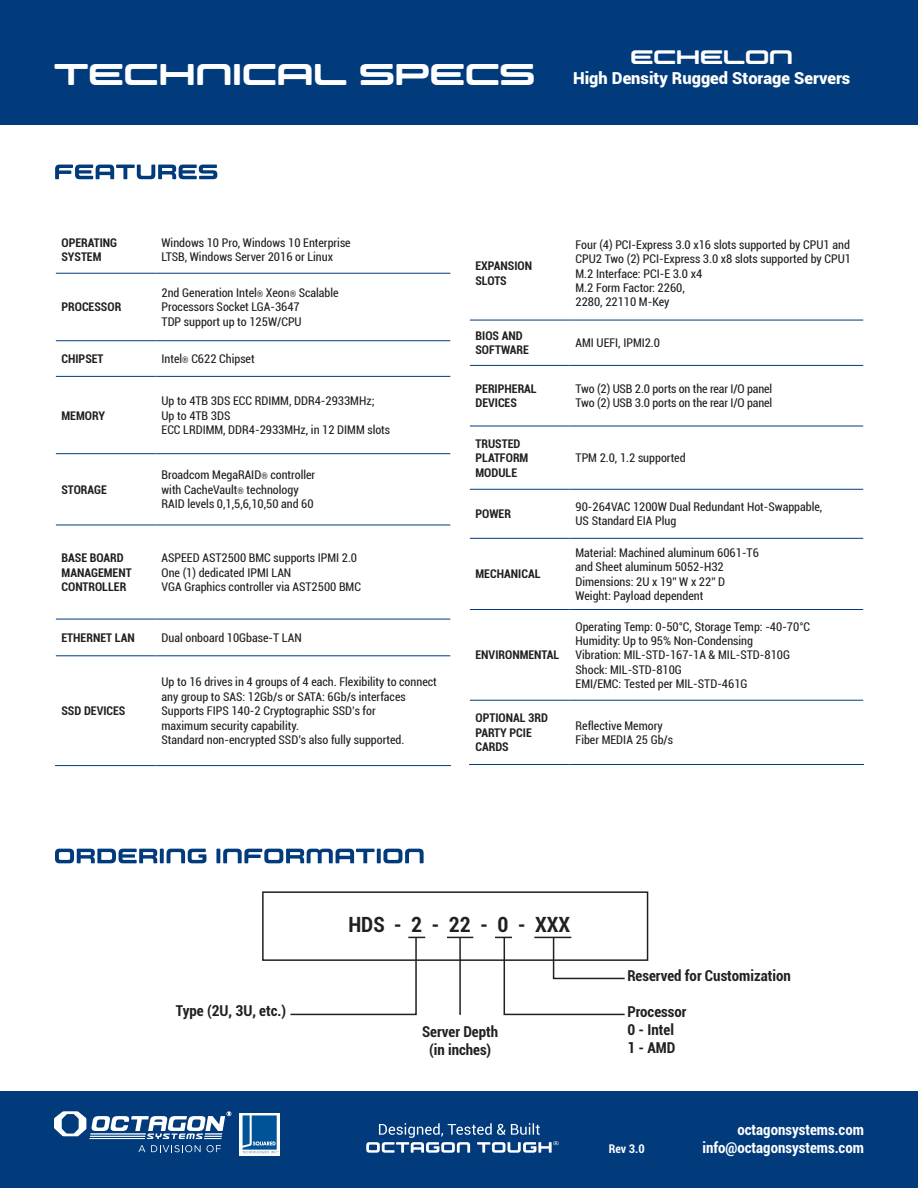
<style>
.page{position:relative;width:918px;height:1188px;background:#fff}
.page>*{position:absolute;margin:0;border:0;box-sizing:border-box;transform-origin:0 0}
.t1{font:30px "Controller Ext W01 Five";letter-spacing:.01em;color:#fff}
.t2{font:700 condensed 21px "Roboto";color:#231f20}
.t3{font:19.5px "Controller Ext W01 Five";letter-spacing:.01em;color:#fff}
.t4{font:900 16.5px "Roboto";color:#fff}
.t5{font:700 condensed 15px/18px "Roboto";color:#231f20;text-align:center}
.t6{font:700 condensed 15px/18px "Roboto";color:#fff;text-align:right}
.t7{font:condensed 12px/14.4px "Roboto";color:#231f20}
.t8{font:700 condensed 12px/14.4px "Roboto";color:#231f20}
.t9{font:700 condensed 12px "Roboto";color:#fff}
.s1{font-size:9px}
</style>
<div class="page">
<div style="left:0;top:0;width:918px;height:125px;background:#013b7c"></div>
<div style="left:0;top:1091px;width:918px;height:97px;background:#013b7c"></div>
<svg style="left:366px;top:1123px;width:192px;height:30px"></svg>
<svg style="left:138px;top:1145px;width:63px;height:7px"></svg>
<svg style="left:207px;top:1145px;width:14px;height:7px"></svg>
<svg style="left:54px;top:1111px;width:177px;height:28px"></svg>
<svg style="left:240px;top:1113px;width:40px;height:43px"></svg>
<svg style="left:243px;top:1115px;width:35px;height:38px"></svg>
<svg style="left:55px;top:165px;width:162px;height:14px"></svg>
<svg style="left:55px;top:849px;width:369px;height:14px"></svg>
<div style="left:262px;top:891px;width:386px;height:70px;border:2px solid #231f20"></div>
<svg style="left:289px;top:936px;width:136px;height:80px"></svg>
<svg style="left:447px;top:936px;width:26px;height:79px"></svg>
<svg style="left:495px;top:936px;width:131px;height:80px"></svg>
<hr style="left:534px;top:937px;width:37px;height:1px;background:#231f20">
<hr style="left:56px;top:273px;width:100px;height:1px;background:#013b7c">
<hr style="left:156px;top:273px;width:294px;height:1px;background:#013b7c">
<hr style="left:56px;top:340px;width:100px;height:1px;background:#013b7c">
<hr style="left:156px;top:340px;width:294px;height:1px;background:#013b7c">
<hr style="left:56px;top:376px;width:100px;height:1px;background:#013b7c">
<hr style="left:156px;top:376px;width:294px;height:1px;background:#013b7c">
<hr style="left:56px;top:453px;width:100px;height:1px;background:#013b7c">
<hr style="left:156px;top:453px;width:294px;height:1px;background:#013b7c">
<hr style="left:56px;top:525px;width:100px;height:1px;background:#013b7c">
<hr style="left:156px;top:525px;width:294px;height:1px;background:#013b7c">
<hr style="left:56px;top:619px;width:100px;height:1px;background:#013b7c">
<hr style="left:156px;top:619px;width:294px;height:1px;background:#013b7c">
<hr style="left:56px;top:656px;width:100px;height:1px;background:#013b7c">
<hr style="left:156px;top:656px;width:294px;height:1px;background:#013b7c">
<hr style="left:55px;top:765px;width:101px;height:1px;background:#013b7c">
<hr style="left:156px;top:765px;width:295px;height:1px;background:#013b7c">
<hr style="left:470px;top:320px;width:100px;height:1px;background:#013b7c">
<hr style="left:570px;top:320px;width:293px;height:1px;background:#013b7c">
<hr style="left:470px;top:365px;width:100px;height:1px;background:#013b7c">
<hr style="left:570px;top:365px;width:293px;height:1px;background:#013b7c">
<hr style="left:470px;top:426px;width:100px;height:1px;background:#013b7c">
<hr style="left:570px;top:426px;width:293px;height:1px;background:#013b7c">
<hr style="left:470px;top:489px;width:100px;height:1px;background:#013b7c">
<hr style="left:570px;top:489px;width:293px;height:1px;background:#013b7c">
<hr style="left:470px;top:538px;width:100px;height:1px;background:#013b7c">
<hr style="left:570px;top:538px;width:293px;height:1px;background:#013b7c">
<hr style="left:470px;top:609px;width:100px;height:1px;background:#013b7c">
<hr style="left:570px;top:609px;width:293px;height:1px;background:#013b7c">
<hr style="left:470px;top:700px;width:100px;height:1px;background:#013b7c">
<hr style="left:570px;top:700px;width:293px;height:1px;background:#013b7c">
<hr style="left:469px;top:764px;width:101px;height:1px;background:#013b7c">
<hr style="left:570px;top:764px;width:294px;height:1px;background:#013b7c">
<p class="t3" style="left:630px;top:45px;width:164px">ECHELON</p>
<p class="t1" style="left:54px;top:57px;width:482px">TECHNICAL SPECS</p>
<p class="t4" style="left:573px;top:66px;width:279px">High Density Rugged Storage Servers</p>
<p class="t8" style="left:61px;top:235px;width:57px">OPERATING<br>SYSTEM</p>
<p class="t7" style="left:162px;top:235px;width:191px">Windows 10 Pro, Windows 10 Enterprise</p>
<p class="t7" style="left:162px;top:249px;width:173px">LTSB, Windows Server 2016 or Linux</p>
<p class="t8" style="left:61px;top:300px;width:61px">PROCESSOR</p>
<p class="t7" style="left:162px;top:285px;width:179px">2nd Generation Intel<span class="s1">®</span> Xeon<span class="s1">®</span> Scalable</p>
<p class="t7" style="left:162px;top:300px;width:140px">Processors Socket LGA-3647</p>
<p class="t7" style="left:162px;top:314px;width:142px">TDP support up to 125W/CPU</p>
<p class="t8" style="left:61px;top:351px;width:44px">CHIPSET</p>
<p class="t7" style="left:162px;top:351px;width:95px">Intel<span class="s1">®</span> C622 Chipset</p>
<p class="t8" style="left:61px;top:408px;width:45px">MEMORY</p>
<p class="t8" style="left:61px;top:482px;width:47px">STORAGE</p>
<p class="t7" style="left:162px;top:393px;width:214px">Up to 4TB 3DS ECC RDIMM, DDR4-2933MHz;<br>Up to 4TB 3DS</p>
<p class="t7" style="left:162px;top:422px;width:230px">ECC LRDIMM, DDR4-2933MHz, in 12 DIMM slots</p>
<p class="t7" style="left:162px;top:468px;width:155px">Broadcom MegaRAID<span class="s1">®</span> controller</p>
<p class="t7" style="left:162px;top:482px;width:139px">with CacheVault<span class="s1">®</span> technology</p>
<p class="t7" style="left:162px;top:496px;width:154px">RAID levels 0,1,5,6,10,50 and 60</p>
<p class="t8" style="left:61px;top:550px;width:72px">BASE BOARD<br>MANAGEMENT<br>CONTROLLER</p>
<p class="t7" style="left:162px;top:550px;width:197px">ASPEED AST2500 BMC supports IPMI 2.0</p>
<p class="t7" style="left:162px;top:565px;width:131px">One (1) dedicated IPMI LAN</p>
<p class="t7" style="left:162px;top:579px;width:201px">VGA Graphics controller via AST2500 BMC</p>
<p class="t8" style="left:61px;top:630px;width:75px">ETHERNET LAN</p>
<p class="t7" style="left:162px;top:630px;width:142px">Dual onboard 10Gbase-T LAN</p>
<p class="t8" style="left:61px;top:703px;width:65px">SSD DEVICES</p>
<p class="t7" style="left:162px;top:675px;width:277px">Up to 16 drives in 4 groups of 4 each. Flexibility to connect any group to SAS: 12Gb/s or SATA: 6Gb/s interfaces</p>
<p class="t7" style="left:162px;top:703px;width:216px">Supports FIPS 140-2 Cryptographic SSD’s for</p>
<p class="t7" style="left:162px;top:718px;width:139px">maximum security capability.</p>
<p class="t7" style="left:162px;top:732px;width:244px">Standard non-encrypted SSD’s also fully supported.</p>
<p class="t8" style="left:475px;top:258px;width:58px">EXPANSION<br>SLOTS</p>
<p class="t8" style="left:475px;top:328px;width:49px">BIOS AND</p>
<p class="t8" style="left:475px;top:343px;width:55px">SOFTWARE</p>
<p class="t7" style="left:576px;top:237px;width:277px;text-align:justify">Four (4) PCI-Express 3.0 x16 slots supported by CPU1 and CPU2 Two (2) PCI-Express 3.0 x8 slots supported by CPU1<br>M.2 Interface: PCI-E 3.0 x4</p>
<p class="t7" style="left:576px;top:280px;width:111px">M.2 Form Factor: 2260,</p>
<p class="t7" style="left:576px;top:295px;width:95px">2280, 22110 M-Key</p>
<p class="t7" style="left:576px;top:335px;width:86px">AMI UEFI, IPMI2.0</p>
<p class="t8" style="left:475px;top:381px;width:63px">PERIPHERAL<br>DEVICES</p>
<p class="t7" style="left:576px;top:381px;width:198px">Two (2) USB 2.0 ports on the rear I/O panel</p>
<p class="t7" style="left:576px;top:396px;width:198px">Two (2) USB 3.0 ports on the rear I/O panel</p>
<p class="t8" style="left:475px;top:436px;width:46px">TRUSTED</p>
<p class="t8" style="left:475px;top:450px;width:54px">PLATFORM</p>
<p class="t8" style="left:475px;top:465px;width:43px">MODULE</p>
<p class="t8" style="left:475px;top:506px;width:37px">POWER</p>
<p class="t8" style="left:475px;top:566px;width:67px">MECHANICAL</p>
<p class="t8" style="left:475px;top:647px;width:85px">ENVIRONMENTAL</p>
<p class="t8" style="left:475px;top:711px;width:74px">OPTIONAL 3RD</p>
<p class="t8" style="left:475px;top:725px;width:58px">PARTY PCIE</p>
<p class="t8" style="left:475px;top:739px;width:35px">CARDS</p>
<p class="t7" style="left:576px;top:450px;width:112px">TPM 2.0, 1.2 supported</p>
<p class="t7" style="left:576px;top:499px;width:248px">90-264VAC 1200W Dual Redundant Hot-Swappable,</p>
<p class="t7" style="left:576px;top:514px;width:102px">US Standard EIA Plug</p>
<p class="t7" style="left:576px;top:545px;width:185px">Material: Machined aluminum 6061-T6 and Sheet aluminum 5052-H32</p>
<p class="t7" style="left:576px;top:574px;width:151px">Dimensions: 2U x 19” W x 22” D</p>
<p class="t7" style="left:576px;top:588px;width:129px">Weight: Payload dependent</p>
<p class="t7" style="left:576px;top:619px;width:236px">Operating Temp: 0-50°C, Storage Temp: -40-70°C</p>
<p class="t7" style="left:576px;top:633px;width:179px">Humidity: Up to 95% Non-Condensing</p>
<p class="t7" style="left:576px;top:647px;width:216px">Vibration: MIL-STD-167-1A &amp; MIL-STD-810G</p>
<p class="t7" style="left:576px;top:662px;width:108px">Shock: MIL-STD-810G</p>
<p class="t7" style="left:576px;top:676px;width:174px">EMI/EMC: Tested per MIL-STD-461G</p>
<p class="t7" style="left:576px;top:718px;width:89px">Reflective Memory</p>
<p class="t7" style="left:576px;top:732px;width:99px">Fiber MEDIA 25 Gb/s</p>
<p class="t5" style="left:176px;top:1001px;width:112px">Type (2U, 3U, etc.)</p>
<p class="t2" style="left:348px;top:910px;width:223px">HDS - 2 - 22 - 0 - XXX</p>
<p class="t5" style="left:422px;top:1022px;width:78px">Server Depth (in inches)</p>
<p class="t5" style="left:627px;top:967px;width:165px">Reserved for Customization</p>
<p class="t5" style="left:627px;top:1002px;width:61px;text-align:left">Processor<br>0 - Intel</p>
<p class="t5" style="left:627px;top:1038px;width:50px">1 - AMD</p>
<p class="t9" style="left:609px;top:1140px;width:37px">Rev 3.0</p>
<p class="t6" style="left:702px;top:1120px;width:163px">octagonsystems.com info@octagonsystems.com</p>
</div>
